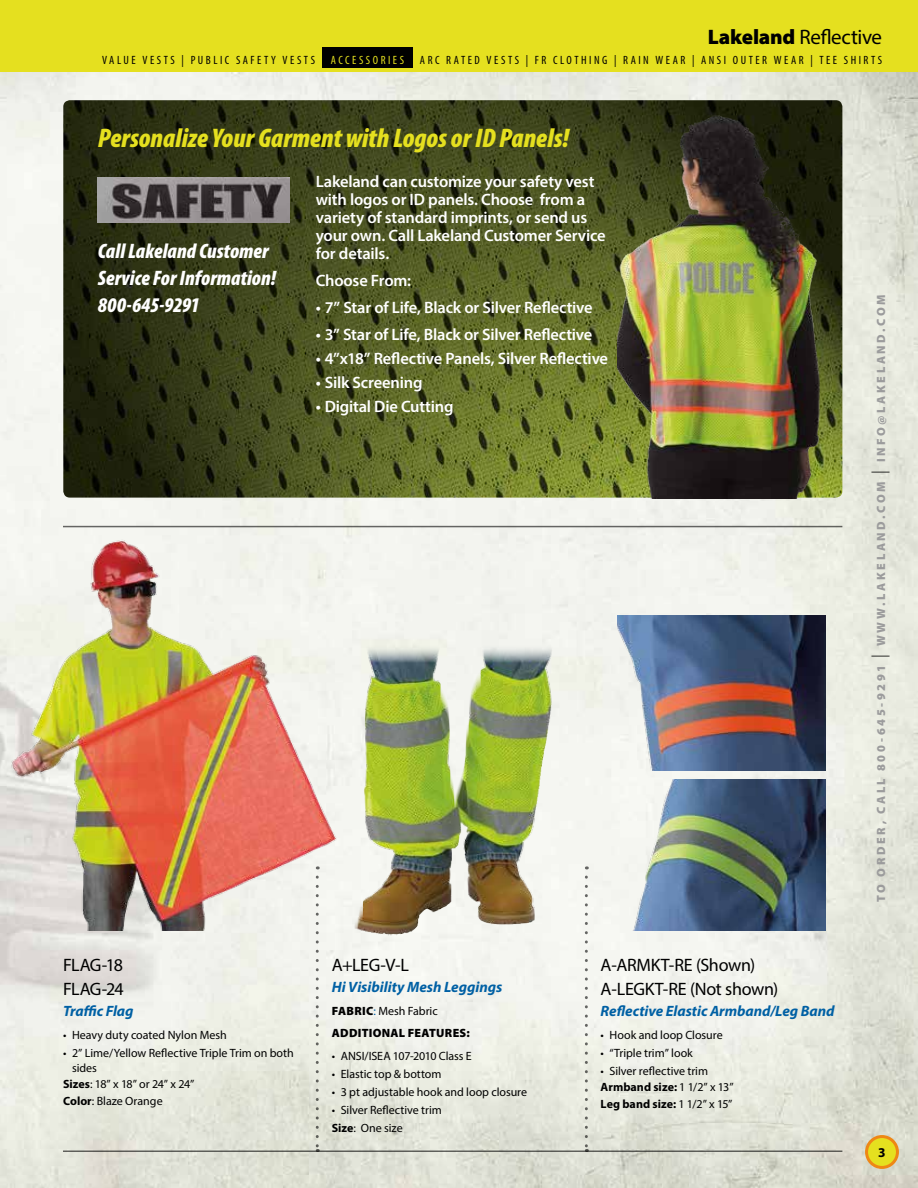
<style>
.page{position:relative;width:918px;height:1188px;background:#fff}
.page>*{position:absolute;margin:0;border:0;box-sizing:border-box;transform-origin:0 0}
.t1{font:italic 900 condensed 27px "Myriad Pro";color:#e5e01f}
.t2{font:italic 900 condensed 21px/27px "Myriad Pro";color:#fff}
.t3{font:21px "Myriad Pro";letter-spacing:-.015em;color:#000}
.t4{font:18px/24px "Myriad Pro";letter-spacing:-.02em;color:#000}
.t5{font:18px/24px "Myriad Pro";letter-spacing:-.04em;color:#000}
.t6{font:600 16.5px/18px "Myriad Pro";letter-spacing:-.01em;color:#fff}
.t7{font:italic 700 15px "Myriad Pro";letter-spacing:-.005em;color:#0060a4}
.t8{font:700 13.5px "Myriad Pro";color:#000}
.t9{font:12px/16.5px "Myriad Pro";color:#000}
.t10{font:condensed 12px "Myriad Pro";letter-spacing:.21em;color:#000}
.t11{font:900 12px "Myriad Pro";letter-spacing:.22em;color:#9b9b9c}
.t12{font:900 12px/22.5px "Myriad Pro";letter-spacing:.025em;color:#000}
.s1{font-weight:900}
.s2{color:#e5e01f}
.s3{font-weight:700}
.s4{font-weight:400;color:#0060a4}
.s5{font-weight:400}
.s6{font-weight:300;font-size:18px;color:#000}
</style>
<div class="page">
<img style="left:0;top:72px;width:918px;height:1116px">
<img style="left:63px;top:100px;width:779px;height:398px">
<svg style="left:316px;top:931px;width:3px;height:219px"></svg>
<svg style="left:585px;top:877px;width:3px;height:273px"></svg>
<hr style="left:63px;top:1150px;width:779px;height:2px;background:#000">
<hr style="left:63px;top:526px;width:779px;height:1px;background:#000">
<img style="left:0;top:530px;width:347px;height:401px">
<img style="left:340px;top:645px;width:225px;height:300px">
<img style="left:618px;top:780px;width:207px;height:151px">
<img style="left:618px;top:616px;width:207px;height:154px">
<img style="left:98px;top:178px;width:192px;height:44px">
<img style="left:618px;top:108px;width:202px;height:390px">
<svg style="left:0;top:72px;width:18px;height:27px"></svg>
<div style="left:0;top:0;width:918px;height:72px;background:#e5e01f"></div>
<div style="left:322px;top:47px;width:91px;height:20px;background:#000"></div>
<div style="left:867px;top:1137px;width:30px;height:30px;background:#e5e01f;border-radius:50%"></div>
<div style="left:865px;top:1135px;width:34px;height:34px;border:3px solid #ee8715;border-radius:50%"></div>
<h2 class="t3" style="left:708px;top:24px;width:176px"><span class="s1">Lakeland</span> Reflective</h2>
<p class="t10" style="left:102px;top:53px;width:782px">VALUE VESTS | PUBLIC SAFETY VESTS | <span class="s2">ACCESSORIES</span> | ARC RATED VESTS | FR CLOTHING | RAIN WEAR | ANSI OUTER WEAR | TEE SHIRTS</p>
<h1 class="t1" style="left:98px;top:120px;width:473px">Personalize Your Garment with Logos or ID Panels!</h1>
<h2 class="t2" style="left:98px;top:237px;width:180px">Call Lakeland Customer<br>Service For Information!<br>800-645-9291</h2>
<h3 class="t6" style="left:316px;top:172px;width:291px">Lakeland can customize your safety vest with logos or ID panels. Choose from a variety of standard imprints, or send us your own. Call Lakeland Customer Service for details.</h3>
<h3 class="t6" style="left:316px;top:271px;width:97px">Choose From:</h3>
<h3 class="t6" style="left:316px;top:298px;width:278px">• 7” Star of Life, Black or Silver Reflective</h3>
<h3 class="t6" style="left:316px;top:325px;width:278px">• 3” Star of Life, Black or Silver Reflective</h3>
<h3 class="t6" style="left:316px;top:349px;width:294px">• 4”x18” Reflective Panels, Silver Reflective</h3>
<h3 class="t6" style="left:316px;top:373px;width:108px">• Silk Screening</h3>
<h3 class="t6" style="left:316px;top:397px;width:139px">• Digital Die Cutting</h3>
<h3 class="t5" style="left:63px;top:953px;width:62px">FLAG-18<br>FLAG-24</h3>
<p class="t7" style="left:63px;top:1001px;width:72px">Traffic Flag</p>
<p class="t9" style="left:63px;top:1026px;width:165px">• Heavy duty coated Nylon Mesh</p>
<p class="t9" style="left:72px;top:1045px;width:223px;line-height:15px;text-indent:-9px">• 2” Lime/Yellow Reflective Triple Trim on both sides</p>
<p class="t9" style="left:63px;top:1076px;width:133px"><span class="s3">Sizes</span>: 18” x 18” or 24” x 24”<br><span class="s3">Color</span>: Blaze Orange</p>
<h3 class="t4" style="left:332px;top:953px;width:79px">A+LEG-V-L</h3>
<p class="t7" style="left:332px;top:977px;width:172px">Hi Visibility Mesh Leggings</p>
<p class="t12" style="left:332px;top:999px;width:139px">FABRIC<span class="s4">:</span> <span class="s5">Mesh Fabric<br></span>ADDITIONAL FEATURES:</p>
<p class="t9" style="left:332px;top:1047px;width:142px">• ANSI/ISEA 107-2010 Class E</p>
<p class="t9" style="left:332px;top:1065px;width:111px">• Elastic top &amp; bottom</p>
<p class="t9" style="left:332px;top:1083px;width:197px">• 3 pt adjustable hook and loop closure</p>
<p class="t9" style="left:332px;top:1101px;width:112px;line-height:18px">• Silver Reflective trim<br><span class="s3">Size</span>: One size</p>
<h3 class="t4" style="left:601px;top:953px;width:179px">A-ARMKT-RE (Shown)<br>A-LEGKT-RE (Not shown)</h3>
<p class="t7" style="left:601px;top:1001px;width:235px">Reflective Elastic Armband/Leg Band</p>
<p class="t9" style="left:601px;top:1026px;width:124px">• Hook and loop Closure</p>
<p class="t9" style="left:601px;top:1044px;width:94px">• “Triple trim” look</p>
<p class="t9" style="left:601px;top:1062px;width:135px">• Silver reflective trim<br><span class="s3">Armband size:</span> 1 1/2” x 13”<br><span class="s3">Leg band size:</span> 1 1/2” x 15”</p>
<p class="t11" style="left:873px;top:902px;width:609px;rotate:-90deg">TO ORDER, CALL 800-645-9291 <span class="s6">|</span> WWW.LAKELAND.COM <span class="s6">|</span> INFO@LAKELAND.COM</p>
<p class="t8" style="left:878px;top:1144px;width:9px">3</p>
</div>
